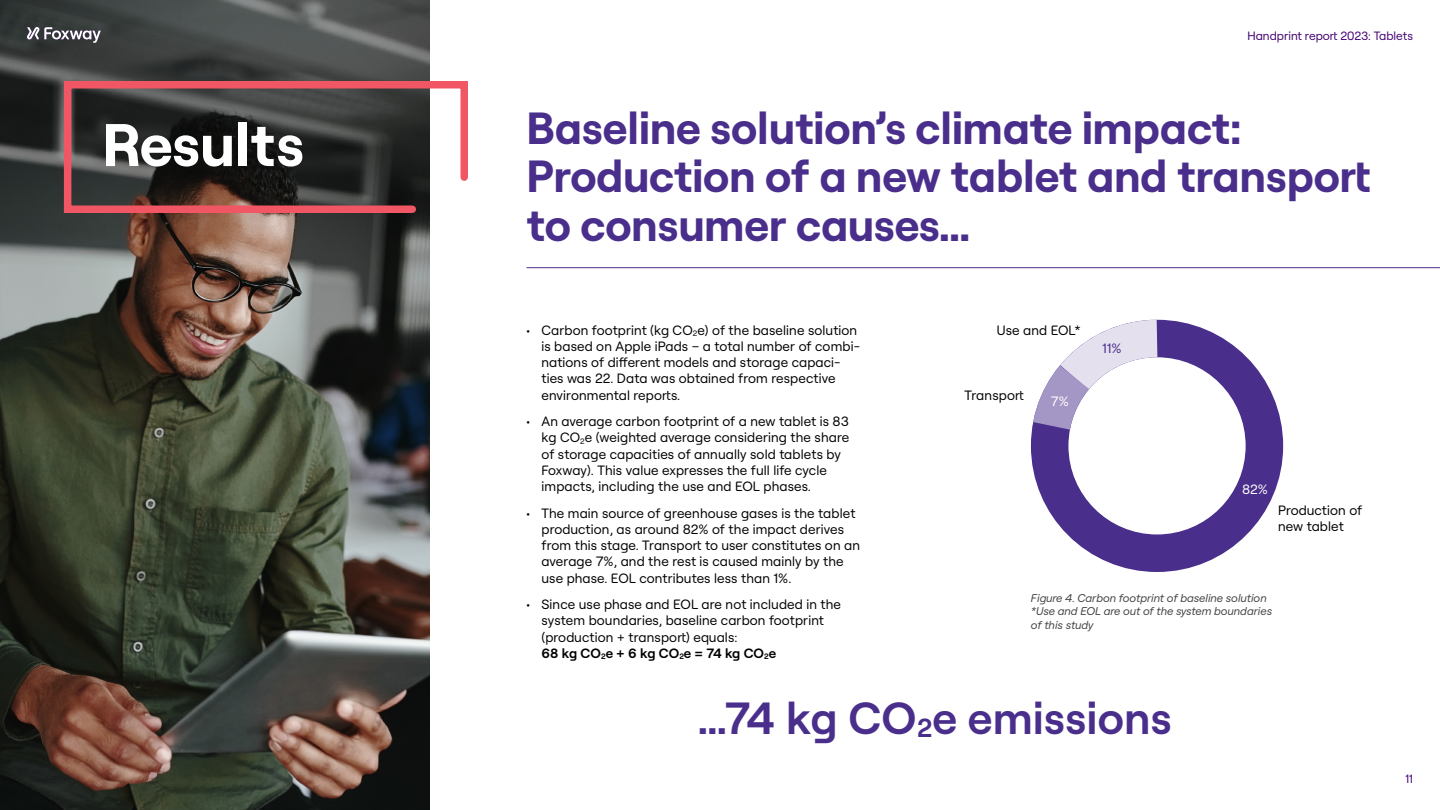
<style>
.page{position:relative;width:1440px;height:810px;background:#fff}
.page>*{position:absolute;margin:0;border:0;box-sizing:border-box;transform-origin:0 0}
.t1{font:700 60px "Roobert Foxway";color:#fff}
.t2{font:700 45px/48.8px "Roobert Foxway";color:#492e8b}
.t3{font:600 45px "Roobert Foxway";letter-spacing:.01em;color:#492e8b}
.t4{font:13.5px/16.2px "Roobert Foxway";letter-spacing:.01em;color:#000}
.t5{font:13.5px "Roobert Foxway";color:#fff}
.t6{font:13.5px "Roobert Foxway";color:#492e8b}
.t7{font:12px "Roobert Foxway";color:#420070}
.t8{font:italic 11.25px/13.5px "Roobert Foxway";color:#404040}
.s1{font-weight:600}
</style>
<div class="page">
<img style="left:0;top:0;width:430px;height:810px">
<div style="left:1031px;top:320px;width:252px;height:252px;border:38px solid #492e8b;border-radius:50%"></div>
<svg style="left:60px;top:77px;width:408px;height:140px;background:#584444"></svg>
<hr style="left:526px;top:267px;width:914px;height:1px;background:#492e8b">
<svg style="left:1030px;top:319px;width:165px;height:151px"></svg>
<svg style="left:27px;top:27px;width:74px;height:16px"></svg>
<h1 class="t1" style="left:102px;top:98px;width:203px">Results</h1>
<p class="t7" style="left:1248px;top:26px;width:167px">Handprint report 2023: Tablets</p>
<h2 class="t2" style="left:526px;top:99px;width:846px">Baseline solution’s climate impact:<br>Production of a new tablet and transport to consumer causes…</h2>
<p class="t4" style="left:542px;top:321px;width:320px;text-indent:-15px">• Carbon footprint (kg CO<sub>2</sub>e) of the baseline solution is based on Apple iPads – a total number of combi&shy;nations of different models and storage capaci&shy;ties was 22. Data was obtained from respective environmental reports.</p>
<p class="t4" style="left:542px;top:412px;width:309px;text-indent:-15px">• An average carbon footprint of a new tablet is 83 kg CO<sub>2</sub>e (weighted average considering the share of storage capacities of annually sold tablets by Foxway). This value expresses the full life cycle impacts, including the use and EOL phases.</p>
<p class="t4" style="left:542px;top:504px;width:320px;text-indent:-15px">• The main source of greenhouse gases is the tablet production, as around 82% of the impact derives from this stage. Transport to user constitutes on an average 7%, and the rest is caused mainly by the use phase. EOL contributes less than 1%.</p>
<p class="t4" style="left:542px;top:595px;width:301px;text-indent:-15px">• Since use phase and EOL are not included in the system boundaries, baseline carbon footprint (production + transport) equals:<br><span class="s1">68 kg CO</span><sub>2</sub><span class="s1">e + 6 kg CO</span><sub>2</sub><span class="s1">e = 74 kg CO</span><sub>2</sub><span class="s1">e</span></p>
<p class="t8" style="left:1031px;top:590px;width:243px">Figure 4. Carbon footprint of baseline solution *Use and EOL are out of the system boundaries of this study</p>
<p class="t4" style="left:997px;top:321px;width:86px">Use and EOL*</p>
<p class="t6" style="left:1102px;top:338px;width:21px">11%</p>
<p class="t4" style="left:965px;top:386px;width:61px">Transport</p>
<p class="t5" style="left:1051px;top:391px;width:19px">7%</p>
<p class="t5" style="left:1242px;top:480px;width:27px">82%</p>
<p class="t4" style="left:1278px;top:501px;width:86px">Production of new tablet</p>
<h2 class="t3" style="left:698px;top:683px;width:476px">…74 kg CO<sub>2</sub>e emissions</h2>
<p class="t7" style="left:1405px;top:770px;width:9px">11</p>
</div>
